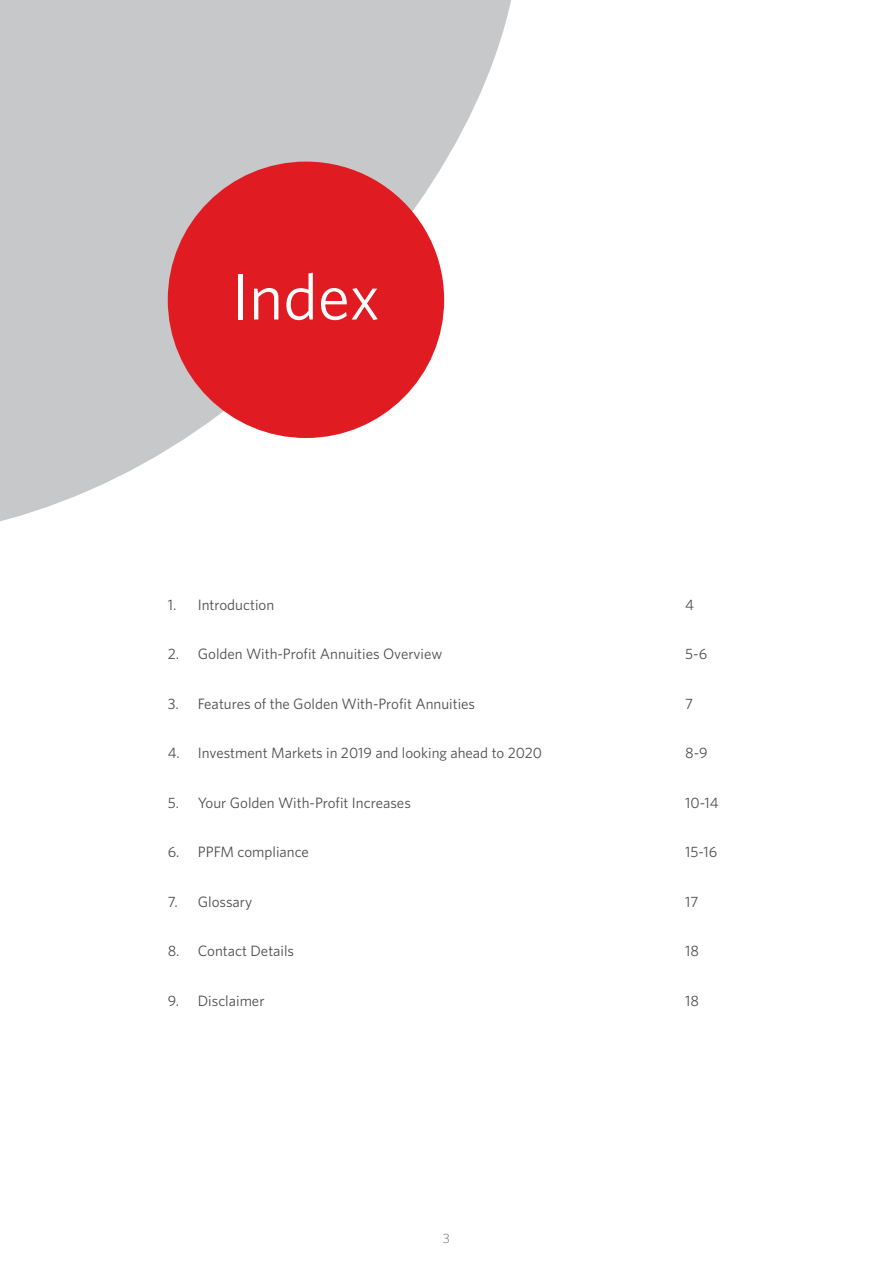
<style>
.page{position:relative;width:893px;height:1263px;background:#fff}
.page>*{position:absolute;margin:0;border:0;box-sizing:border-box;transform-origin:0 0}
.t1{font:65.25px "Whitney";color:#fff}
.t2{font:15px "Whitney";color:#4d4d4f}
.t3{font:300 13.5px "Whitney";color:#696a6c}
</style>
<div class="page">
<svg style="left:0;top:0;width:511px;height:522px;fill:#c7c8ca"></svg>
<svg style="left:168px;top:162px;width:276px;height:276px;background:#e0454a"></svg>
<h1 class="t1" style="left:232px;top:253px;width:150px">Index</h1>
<p class="t2" style="left:168px;top:594px;width:108px">1. Introduction</p>
<p class="t2" style="left:685px;top:594px;width:10px">4</p>
<p class="t2" style="left:168px;top:644px;width:276px">2. Golden With-Profit Annuities Overview</p>
<p class="t2" style="left:685px;top:644px;width:23px">5-6</p>
<p class="t2" style="left:168px;top:693px;width:309px">3. Features of the Golden With-Profit Annuities</p>
<p class="t2" style="left:685px;top:693px;width:9px">7</p>
<p class="t2" style="left:168px;top:743px;width:376px">4. Investment Markets in 2019 and looking ahead to 2020</p>
<p class="t2" style="left:685px;top:743px;width:24px">8-9</p>
<p class="t2" style="left:168px;top:792px;width:245px">5. Your Golden With-Profit Increases</p>
<p class="t2" style="left:685px;top:792px;width:35px">10-14</p>
<p class="t2" style="left:168px;top:842px;width:143px">6. PPFM compliance</p>
<p class="t2" style="left:685px;top:842px;width:33px">15-16</p>
<p class="t2" style="left:168px;top:891px;width:86px">7. Glossary</p>
<p class="t2" style="left:685px;top:891px;width:15px">17</p>
<p class="t2" style="left:168px;top:941px;width:128px">8. Contact Details</p>
<p class="t2" style="left:685px;top:941px;width:15px">18</p>
<p class="t2" style="left:168px;top:990px;width:98px">9. Disclaimer</p>
<p class="t2" style="left:685px;top:990px;width:15px">18</p>
<p class="t3" style="left:443px;top:1229px;width:9px">3</p>
</div>
